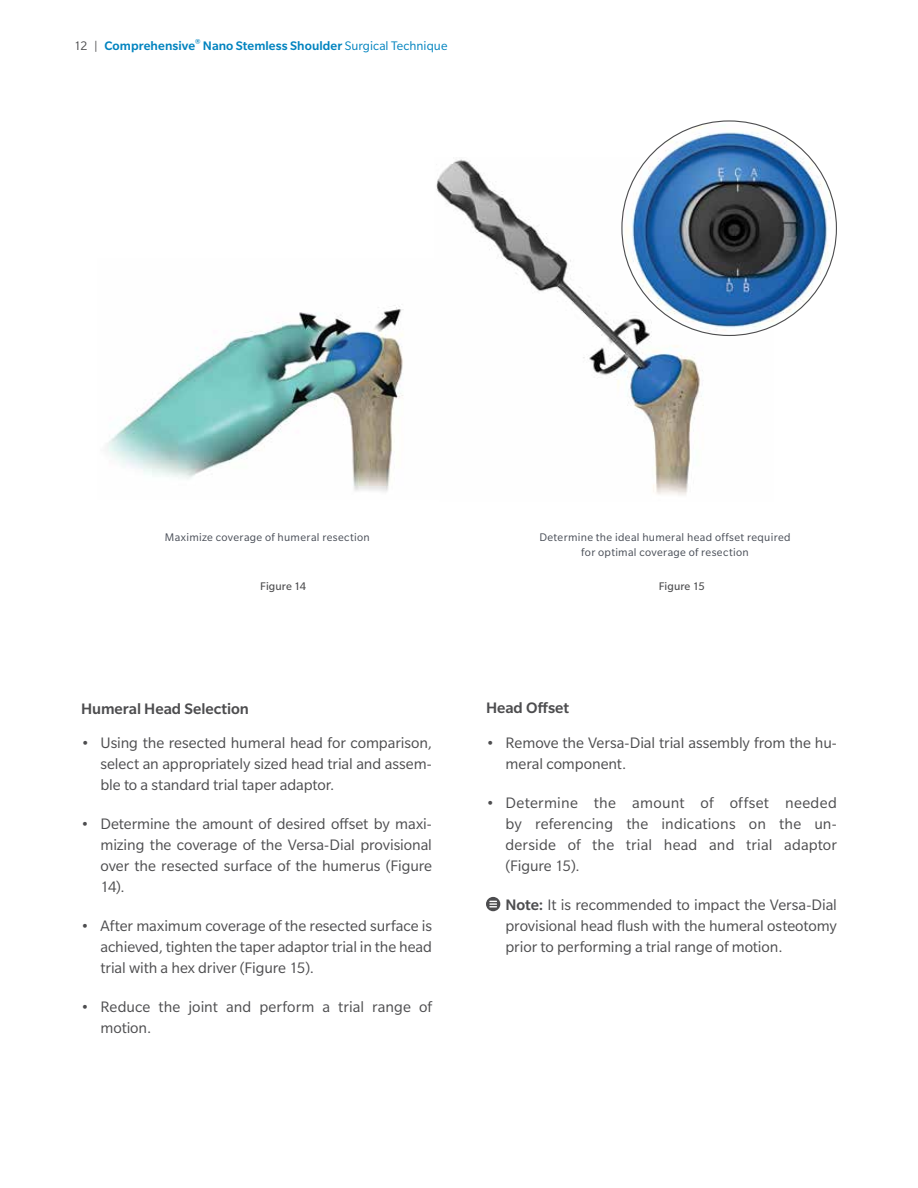
<style>
.page{position:relative;width:918px;height:1188px;background:#fff}
.page>*{position:absolute;margin:0;border:0;box-sizing:border-box;transform-origin:0 0}
.t1{font:16.5px/21px "Slate Pro";color:#4d4d4f;text-align:justify}
.t2{font:500 16.5px "Slate Pro";color:#4d4d4f}
.t3{font:500 13.5px "Slate Pro";letter-spacing:.005em;color:#0083bf}
.t4{font:12px/15px "Slate Pro";letter-spacing:.03em;color:#474c55;text-align:center}
.t5{font:12px "Slate Pro";letter-spacing:.005em;color:#4d4d4f}
.s1{font-weight:400;color:#4d4d4f}
.s2{font-weight:400}
.s3{font-weight:500}
</style>
<div class="page">
<svg style="left:486px;top:897px;width:14px;height:14px"></svg>
<svg style="left:490px;top:901px;width:6px;height:6px"></svg>
<img style="left:436px;top:159px;width:308px;height:336px">
<img style="left:107px;top:258px;width:332px;height:237px">
<img style="left:623px;top:124px;width:212px;height:211px">
<p class="t3" style="left:74px;top:38px;width:375px"><span class="s1">12 |</span> Comprehensive<sup>®</sup> Nano Stemless Shoulder <span class="s2">Surgical Technique</span></p>
<p class="t4" style="left:165px;top:530px;width:207px">Maximize coverage of humeral resection</p>
<p class="t4" style="left:539px;top:530px;width:253px">Determine the ideal humeral head offset required for optimal coverage of resection</p>
<p class="t5" style="left:260px;top:580px;width:48px">Figure 14</p>
<p class="t5" style="left:659px;top:580px;width:48px">Figure 15</p>
<p class="t2" style="left:81px;top:699px;width:170px">Humeral Head Selection</p>
<p class="t1" style="left:101px;top:732px;width:333px;text-indent:-20px">• Using the resected humeral head for comparison, select an appropriately sized head trial and assem&shy;ble to a standard trial taper adaptor.</p>
<p class="t1" style="left:101px;top:813px;width:333px;text-indent:-20px">• Determine the amount of desired offset by maxi&shy;mizing the coverage of the Versa-Dial provisional over the resected surface of the humerus (Figure 14).</p>
<p class="t1" style="left:101px;top:915px;width:333px;text-indent:-20px">• After maximum coverage of the resected surface is achieved, tighten the taper adaptor trial in the head trial with a hex driver (Figure 15).</p>
<p class="t1" style="left:101px;top:996px;width:333px;text-indent:-20px">• Reduce the joint and perform a trial range of motion.</p>
<p class="t2" style="left:486px;top:699px;width:85px">Head Offset</p>
<p class="t1" style="left:506px;top:732px;width:333px;text-indent:-20px">• Remove the Versa-Dial trial assembly from the hu&shy;meral component.</p>
<p class="t1" style="left:506px;top:792px;width:333px;text-indent:-20px">• Determine the amount of offset needed by referencing the indications on the un&shy;derside of the trial head and trial adaptor (Figure 15).</p>
<p class="t1" style="left:506px;top:894px;width:333px"><span class="s3">Note:</span> It is recommended to impact the Versa-Dial provisional head flush with the humeral osteotomy prior to performing a trial range of motion.</p>
</div>
